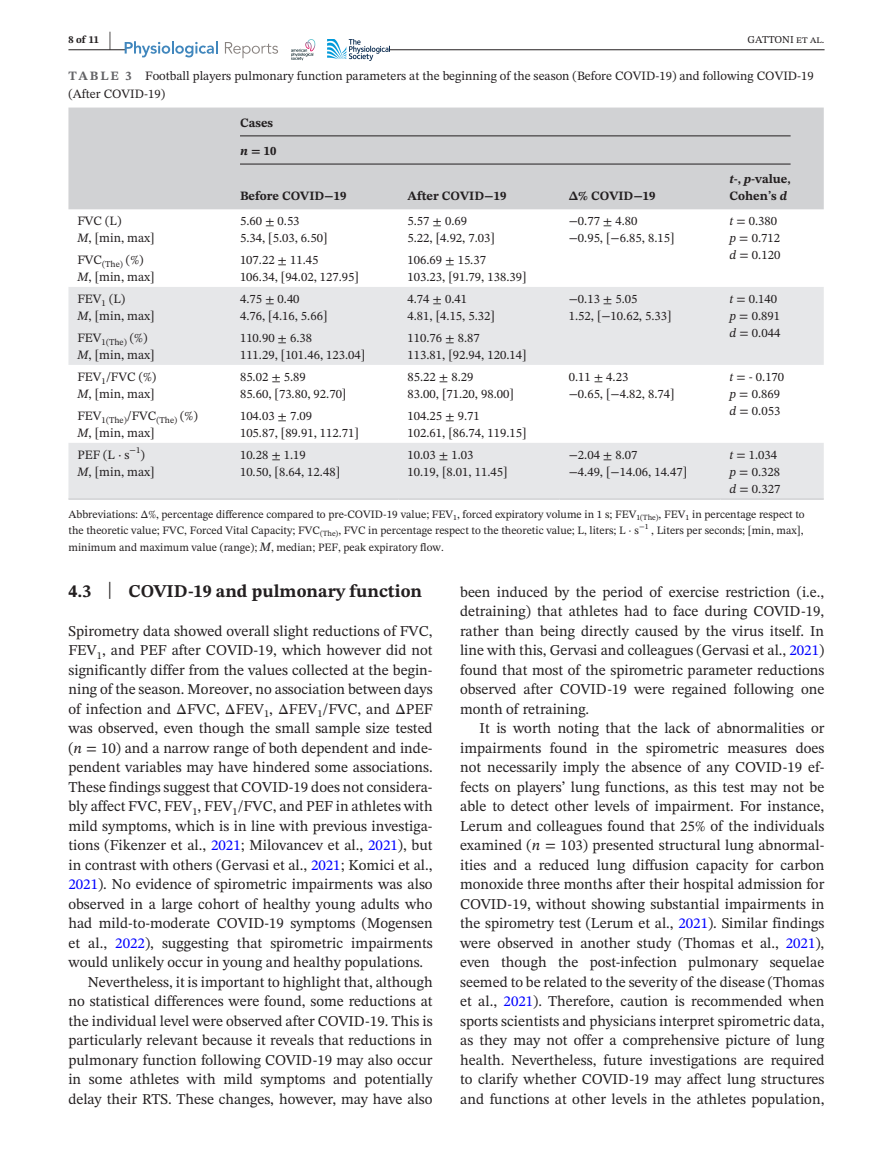
<style>
.page{position:relative;width:893px;height:1174px;background:#fff}
.page>*{position:absolute;margin:0;border:0;box-sizing:border-box;transform-origin:0 0}
.t1{font:700 18px "STIX Two Text";color:#231f20}
.t2{font:15px/19.5px "STIX Two Text";color:#231f20;text-align:justify}
.t3{font:12.75px/17.2px "STIX Two Text";color:#231f20}
.t4{font:700 12.75px/17.2px "STIX Two Text";color:#231f20}
.t5{font:11.25px/15.8px "STIX Two Text";color:#231f20}
.t6{font:10.5px "STIX Two Text";color:#231f20}
.t7{font:700 10.5px "STIX Two Text";color:#231f20}
.t8{font:8.85px "STIX Two Text";color:#231f20}
.t9{font:7.8px "STIX Two Text";color:#231f20}
.s1{font-size:21px}
.s2{font-weight:700;color:#636366}
.s3{font-style:italic}
.s4{font-family:"STIX"}
.s5{font-style:italic;font-size:12.75px}
.s6{font-weight:400;font-size:23.7px}
.s7{color:#00f}
</style>
<div class="page">
<hr style="left:68px;top:49px;width:756px;height:1px;background:#231f20">
<div style="left:125px;top:39px;width:264px;height:21px;background:#fff"></div>
<svg style="left:291px;top:39px;width:24px;height:21px"></svg>
<img style="left:328px;top:39px;width:61px;height:21px">
<svg style="left:125px;top:41px;width:93px;height:16px"></svg>
<svg style="left:225px;top:42px;width:53px;height:16px"></svg>
<div style="left:68px;top:108px;width:756px;height:101px;background:#d1d2d4"></div>
<svg style="left:68px;top:287px;width:756px;height:211px;fill:#e6e7e9"></svg>
<hr style="left:68px;top:498px;width:163px;height:2px;background:#d1d2d4">
<hr style="left:231px;top:498px;width:167px;height:2px;background:#d1d2d4">
<hr style="left:398px;top:498px;width:162px;height:2px;background:#d1d2d4">
<hr style="left:560px;top:498px;width:160px;height:2px;background:#d1d2d4">
<hr style="left:720px;top:498px;width:104px;height:2px;background:#d1d2d4">
<hr style="left:240px;top:135px;width:551px;height:1px;background:#231f20">
<hr style="left:240px;top:164px;width:551px;height:1px;background:#231f20">
<p class="t7" style="left:68px;top:32px;width:44px">8 of 11 <span class="s1">|</span></p>
<p class="t6" style="left:748px;top:32px;width:78px">GATTONI et al.</p>
<p class="t3" style="left:68px;top:66px;width:747px;line-height:18px"><span class="s2">TABLE 3</span> Football players pulmonary function parameters at the beginning of the season (Before COVID-19) and following COVID-19 (After COVID-19)</p>
<p class="t4" style="left:240px;top:114px;width:35px">Cases</p>
<p class="t4" style="left:240px;top:142px;width:38px"><span class="s3">n</span> <span class="s4">=</span> 10</p>
<p class="t4" style="left:240px;top:188px;width:108px">Before COVID−19</p>
<p class="t4" style="left:407px;top:188px;width:100px">After COVID−19</p>
<p class="t4" style="left:569px;top:188px;width:88px">∆% COVID−19</p>
<p class="t4" style="left:729px;top:170px;width:63px"><span class="s3">t</span>-, <span class="s3">p</span>-value,<br>Cohen’s <span class="s3">d</span></p>
<p class="t3" style="left:77px;top:212px;width:79px">FVC (L)<br><span class="s3">M</span>, [min, max]</p>
<p class="t3" style="left:240px;top:212px;width:89px">5.60 ± 0.53<br>5.34, [5.03, 6.50]</p>
<p class="t3" style="left:408px;top:212px;width:89px">5.57 ± 0.69<br>5.22, [4.92, 7.03]</p>
<p class="t3" style="left:569px;top:212px;width:107px">−0.77 ± 4.80 −0.95, [−6.85, 8.15]</p>
<p class="t3" style="left:729px;top:212px;width:52px"><span class="s3">t</span> = 0.380 <span class="s3">p</span> = 0.712 <span class="s3">d</span> = 0.120</p>
<p class="t3" style="left:77px;top:251px;width:79px">FVC<sub>(The)</sub> (%)<br><span class="s3">M</span>, [min, max]</p>
<p class="t3" style="left:240px;top:251px;width:121px">107.22 ± 11.45<br>106.34, [94.02, 127.95]</p>
<p class="t3" style="left:407px;top:251px;width:121px">106.69 ± 15.37<br>103.23, [91.79, 138.39]</p>
<p class="t3" style="left:77px;top:290px;width:79px">FEV<sub>1</sub> (L)<br><span class="s3">M</span>, [min, max]</p>
<p class="t3" style="left:240px;top:290px;width:89px">4.75 ± 0.40<br>4.76, [4.16, 5.66]</p>
<p class="t3" style="left:407px;top:290px;width:89px">4.74 ± 0.41<br>4.81, [4.15, 5.32]</p>
<p class="t3" style="left:569px;top:290px;width:104px">−0.13 ± 5.05<br>1.52, [−10.62, 5.33]</p>
<p class="t3" style="left:729px;top:290px;width:52px"><span class="s3">t</span> = 0.140 <span class="s3">p</span> = 0.891 <span class="s3">d</span> = 0.044</p>
<p class="t3" style="left:77px;top:329px;width:79px">FEV<sub>1(The)</sub> (%)<br><span class="s3">M</span>, [min, max]</p>
<p class="t3" style="left:240px;top:329px;width:127px">110.90 ± 6.38<br>111.29, [101.46, 123.04]</p>
<p class="t3" style="left:407px;top:329px;width:121px">110.76 ± 8.87<br>113.81, [92.94, 120.14]</p>
<p class="t3" style="left:77px;top:368px;width:80px">FEV<sub>1</sub>/FVC (%)<br><span class="s3">M</span>, [min, max]</p>
<p class="t3" style="left:240px;top:368px;width:108px">85.02 ± 5.89<br>85.60, [73.80, 92.70]</p>
<p class="t3" style="left:407px;top:368px;width:108px">85.22 ± 8.29<br>83.00, [71.20, 98.00]</p>
<p class="t3" style="left:569px;top:368px;width:107px">0.11 ± 4.23<br>−0.65, [−4.82, 8.74]</p>
<p class="t3" style="left:729px;top:368px;width:56px"><span class="s3">t</span> = - 0.170 <span class="s3">p</span> = 0.869 <span class="s3">d</span> = 0.053</p>
<p class="t8" style="left:77px;top:413px;width:122px"><sup>FEV</sup>1(The)<sup>/FVC</sup>(The) <sup>(%)</sup></p>
<p class="t3" style="left:77px;top:424px;width:79px"><span class="s3">M</span>, [min, max]</p>
<p class="t3" style="left:240px;top:407px;width:121px">104.03 ± 7.09<br>105.87, [89.91, 112.71]</p>
<p class="t3" style="left:407px;top:407px;width:121px">104.25 ± 9.71<br>102.61, [86.74, 119.15]</p>
<p class="t3" style="left:77px;top:445px;width:79px">PEF (L ∙ s<sup>−1</sup>)<br><span class="s3">M</span>, [min, max]</p>
<p class="t3" style="left:240px;top:445px;width:102px">10.28 ± 1.19<br>10.50, [8.64, 12.48]</p>
<p class="t3" style="left:407px;top:445px;width:102px">10.03 ± 1.03<br>10.19, [8.01, 11.45]</p>
<p class="t3" style="left:569px;top:445px;width:120px">−2.04 ± 8.07<br>−4.49, [−14.06, 14.47]</p>
<p class="t3" style="left:729px;top:445px;width:52px"><span class="s3">t</span> = 1.034 <span class="s3">p</span> = 0.328 <span class="s3">d</span> = 0.327</p>
<p class="t5" style="left:68px;top:506px;width:738px">Abbreviations: ∆%, percentage difference compared to pre-COVID-19 value; FEV<sub>1</sub>, forced expiratory volume in 1 s; FEV<sub>1(The)</sub>, FEV<sub>1</sub> in percentage respect to the theoretic value; FVC, Forced Vital Capacity; FVC<sub>(The)</sub>, FVC in percentage respect to the theoretic value; L, liters; L ∙ s</p>
<p class="t9" style="left:639px;top:520px;width:11px">−1</p>
<p class="t5" style="left:651px;top:522px;width:154px">, Liters per seconds; [min, max],</p>
<p class="t5" style="left:68px;top:539px;width:377px">minimum and maximum value (range); <span class="s5">M</span>, median; PEF, peak expiratory flow.</p>
<p class="t1" style="left:68px;top:578px;width:355px">4.3 <span class="s6">|</span> COVID-19 and pulmonary function</p>
<p class="t2" style="left:68px;top:621px;width:366px">Spirometry data showed overall slight reductions of FVC,</p>
<p class="t2" style="left:68px;top:640px;width:366px">FEV<sub>1</sub>, and PEF after COVID-19, which however did not</p>
<p class="t2" style="left:68px;top:660px;width:366px">significantly differ from the values collected at the begin-</p>
<p class="t2" style="left:68px;top:679px;width:366px">ning of the season. Moreover, no association between days</p>
<p class="t2" style="left:68px;top:699px;width:366px">of infection and <span class="s4">Δ</span>FVC, <span class="s4">Δ</span>FEV<sub>1</sub>, <span class="s4">Δ</span>FEV<sub>1</sub>/FVC, and <span class="s4">Δ</span>PEF</p>
<p class="t2" style="left:68px;top:718px;width:366px">was observed, even though the small sample size tested</p>
<p class="t2" style="left:68px;top:738px;width:366px">(<span class="s3">n</span> = 10) and a narrow range of both dependent and inde-</p>
<p class="t2" style="left:68px;top:757px;width:366px">pendent variables may have hindered some associations.</p>
<p class="t2" style="left:68px;top:777px;width:366px">These findings suggest that COVID-19 does not considera-</p>
<p class="t2" style="left:68px;top:796px;width:366px">bly affect FVC, FEV<sub>1</sub>, FEV<sub>1</sub>/FVC, and PEF in athletes with</p>
<p class="t2" style="left:68px;top:816px;width:366px">mild symptoms, which is in line with previous investiga-</p>
<p class="t2" style="left:68px;top:835px;width:366px">tions (Fikenzer et al., <span class="s7">2021</span>; Milovancev et al., <span class="s7">2021</span>), but</p>
<p class="t2" style="left:68px;top:855px;width:366px">in contrast with others (Gervasi et al., <span class="s7">2021</span>; Komici et al.,</p>
<p class="t2" style="left:68px;top:874px;width:366px"><span class="s7">2021</span>). No evidence of spirometric impairments was also</p>
<p class="t2" style="left:68px;top:894px;width:366px">observed in a large cohort of healthy young adults who</p>
<p class="t2" style="left:68px;top:913px;width:366px">had mild-to-moderate COVID-19 symptoms (Mogensen</p>
<p class="t2" style="left:68px;top:933px;width:366px">et al., <span class="s7">2022</span>), suggesting that spirometric impairments</p>
<p class="t2" style="left:68px;top:952px;width:356px">would unlikely occur in young and healthy populations.</p>
<p class="t2" style="left:88px;top:972px;width:346px">Nevertheless, it is important to highlight that, although</p>
<p class="t2" style="left:68px;top:991px;width:366px">no statistical differences were found, some reductions at</p>
<p class="t2" style="left:68px;top:1011px;width:366px">the individual level were observed after COVID-19. This is</p>
<p class="t2" style="left:68px;top:1030px;width:366px">particularly relevant because it reveals that reductions in</p>
<p class="t2" style="left:68px;top:1050px;width:366px">pulmonary function following COVID-19 may also occur</p>
<p class="t2" style="left:68px;top:1069px;width:366px">in some athletes with mild symptoms and potentially</p>
<p class="t2" style="left:68px;top:1089px;width:366px">delay their RTS. These changes, however, may have also</p>
<p class="t2" style="left:460px;top:582px;width:366px">been induced by the period of exercise restriction (i.e., detraining) that athletes had to face during COVID-19, rather than being directly caused by the virus itself. In line with this, Gervasi and colleagues (Gervasi et al., <span class="s7">2021</span>) found that most of the spirometric parameter reductions observed after COVID-19 were regained following one month of retraining.</p>
<p class="t2" style="left:460px;top:718px;width:366px;text-indent:20px">It is worth noting that the lack of abnormalities or impairments found in the spirometric measures does not necessarily imply the absence of any COVID-19 ef&shy;fects on players’ lung functions, as this test may not be able to detect other levels of impairment. For instance, Lerum and colleagues found that 25% of the individuals examined (<span class="s3">n</span> = 103) presented structural lung abnormal&shy;ities and a reduced lung diffusion capacity for carbon monoxide three months after their hospital admission for COVID-19, without showing substantial impairments in the spirometry test (Lerum et al., <span class="s7">2021</span>). Similar findings were observed in another study (Thomas et al., <span class="s7">2021</span>), even though the post-infection pulmonary sequelae seemed to be related to the severity of the disease (Thomas et al., <span class="s7">2021</span>). Therefore, caution is recommended when sports scientists and physicians interpret spirometric data, as they may not offer a comprehensive picture of lung health. Nevertheless, future investigations are required to clarify whether COVID-19 may affect lung structures and functions at other levels in the athletes population,</p>
</div>
